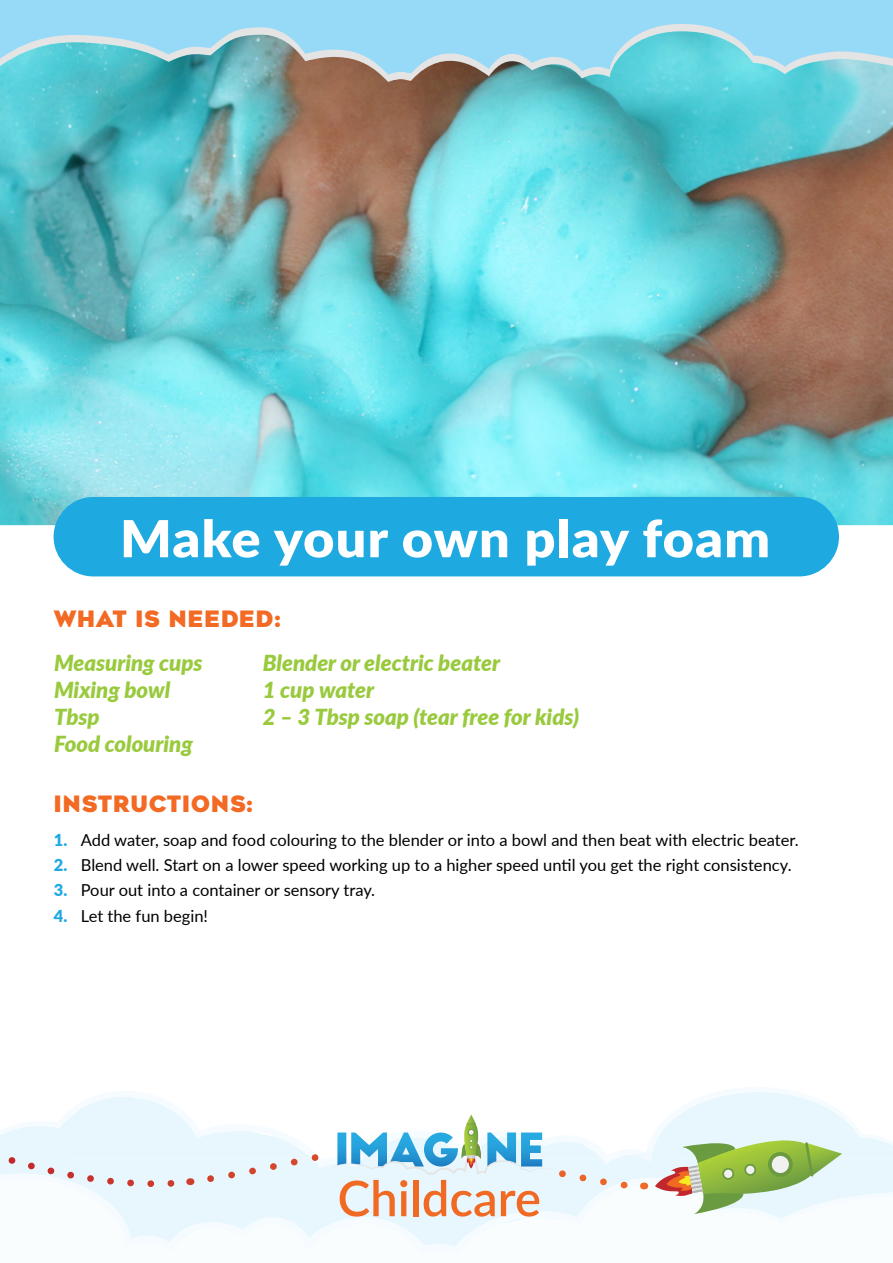
<style>
.page{position:relative;width:893px;height:1263px;background:#fff}
.page>*{position:absolute;margin:0;border:0;box-sizing:border-box;transform-origin:0 0}
.t1{font:900 51px "Lato";letter-spacing:.02em;color:#fff;scale:1.06 1}
.t2{font:900 22.5px "Geometos Neue";letter-spacing:.04em;color:#f26a24}
.t3{font:italic 900 22.05px/27px "Lato";color:#99ca3d}
.t4{font:16.5px "Lato";color:#000}
.s1{font-weight:900;color:#1fa9e1}
</style>
<div class="page">
<div style="left:0;top:0;width:893px;height:245px;background:#97daf8"></div>
<img style="left:0;top:31px;width:893px;height:494px">
<div style="left:54px;top:497px;width:785px;height:79px;background:#1fa9e1;border-radius:40px"></div>
<svg style="left:0;top:1092px;width:893px;height:155px"></svg>
<h1 class="t1" style="left:120px;top:500px;width:615px">Make your own play foam</h1>
<h2 class="t2" style="left:54px;top:604px;width:228px">WHAT IS NEEDED:</h2>
<h3 class="t3" style="left:263px;top:648px;width:318px">Blender or electric beater<br>1 cup water<br>2 – 3 Tbsp soap (tear free for kids)</h3>
<h3 class="t3" style="left:54px;top:648px;width:150px">Measuring cups<br>Mixing bowl<br>Tbsp<br>Food colouring</h3>
<h2 class="t2" style="left:54px;top:789px;width:200px">INSTRUCTIONS:</h2>
<p class="t4" style="left:54px;top:828px;width:746px"><span class="s1">1.</span> Add water, soap and food colouring to the blender or into a bowl and then beat with electric beater.</p>
<p class="t4" style="left:54px;top:853px;width:739px"><span class="s1">2.</span> Blend well. Start on a lower speed working up to a higher speed until you get the right consistency.</p>
<p class="t4" style="left:54px;top:878px;width:323px"><span class="s1">3.</span> Pour out into a container or sensory tray.</p>
<p class="t4" style="left:54px;top:904px;width:156px"><span class="s1">4.</span> Let the fun begin!</p>
</div>
